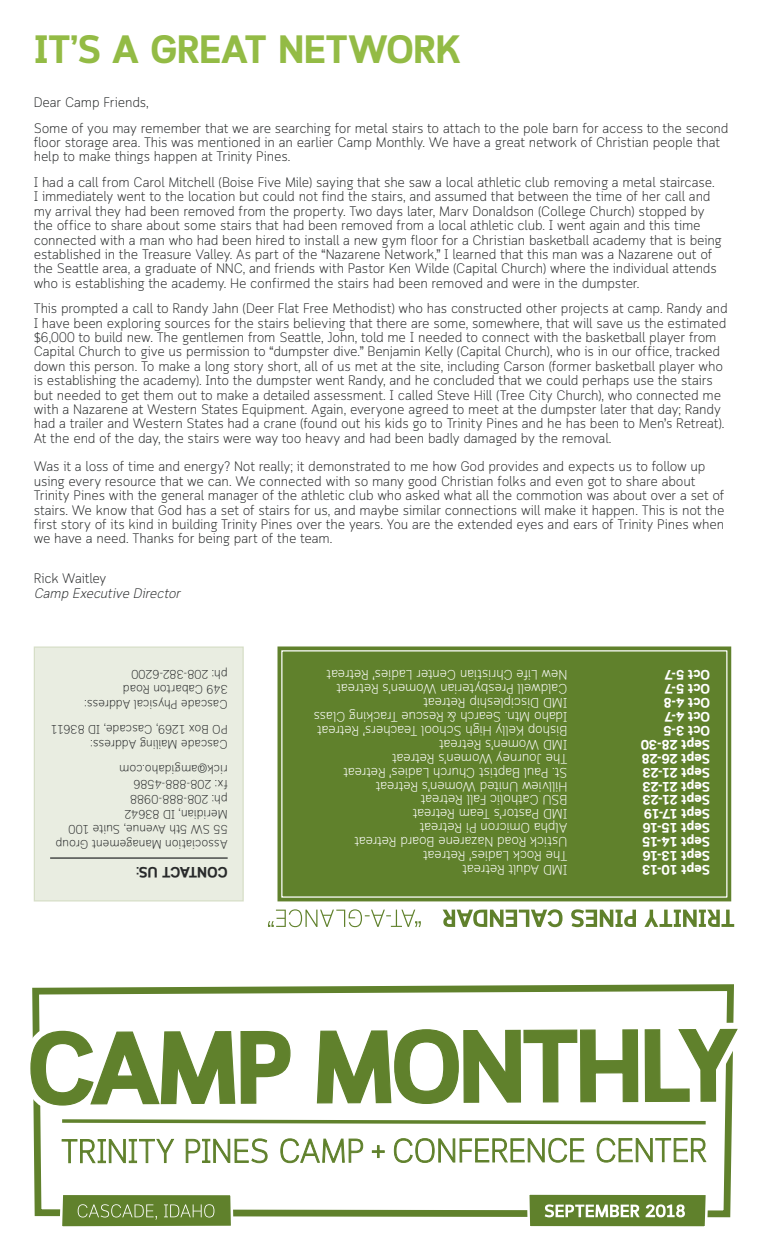
<style>
.page{position:relative;width:765px;height:1260px;background:#fff}
.page>*{position:absolute;margin:0;border:0;box-sizing:border-box;transform-origin:0 0}
.t1{font:700 39.5px "Cloud";letter-spacing:-.02em;color:#93bb45}
.t2{font:700 15px "Cloud";letter-spacing:-.025em;color:#282a2b}
.t3{font:300 13.75px/14.4px "Cloud";letter-spacing:-.015em;color:#282a2b}
.t4{font:300 13.75px "Cloud";letter-spacing:-.015em;color:#fff}
.t5{font:700 13.75px "Cloud";letter-spacing:-.015em;color:#fff}
.t6{font:italic 300 13.75px "Cloud";color:#282a2b}
.t7{font:300 12.5px "Cloud";letter-spacing:-.01em;color:#282a2b}
</style>
<div class="page">
<svg style="left:32px;top:984px;width:702px;height:234px"></svg>
<svg style="left:32px;top:1001px;width:702px;height:120px"></svg>
<svg style="left:30px;top:1028px;width:708px;height:78px"></svg>
<svg style="left:59px;top:1118px;width:650px;height:8px"></svg>
<svg style="left:58px;top:1191px;width:177px;height:36px"></svg>
<svg style="left:526px;top:1191px;width:183px;height:36px"></svg>
<div style="left:34px;top:647px;width:210px;height:255px;background:#e9ede1;border:1px solid #d6dec7"></div>
<hr style="left:50px;top:857px;width:178px;height:2px;background:#282a2b">
<svg style="left:268px;top:909px;width:466px;height:18px"></svg>
<div style="left:278px;top:647px;width:453px;height:254px;background:#60812c"></div>
<div style="left:278px;top:647px;width:453px;height:254px;border:4px solid #60812c"></div>
<p class="t1" style="left:34px;top:25px;width:428px">IT’S A GREAT NETWORK</p>
<p class="t3" style="left:34px;top:96px;width:117px">Dear Camp Friends,</p>
<p class="t3" style="left:34px;top:122px;width:696px">Some of you may remember that we are searching for metal stairs to attach to the pole barn for access to the second floor storage area. This was mentioned in an earlier Camp Monthly. We have a great network of Christian people that help to make things happen at Trinity Pines.</p>
<p class="t3" style="left:34px;top:176px;width:690px">I had a call from Carol Mitchell (Boise Five Mile) saying that she saw a local athletic club removing a metal staircase.<br>I immediately went to the location but could not find the stairs, and assumed that between the time of her call and my arrival they had been removed from the property. Two days later, Marv Donaldson (College Church) stopped by the office to share about some stairs that had been removed from a local athletic club. I went again and this time connected with a man who had been hired to install a new gym floor for a Christian basketball academy that is being established in the Treasure Valley. As part of the “Nazarene Network,” I learned that this man was a Nazarene out of the Seattle area, a graduate of NNC, and friends with Pastor Ken Wilde (Capital Church) where the individual attends who is establishing the academy. He confirmed the stairs had been removed and were in the dumpster.</p>
<p class="t3" style="left:34px;top:302px;width:696px">This prompted a call to Randy Jahn (Deer Flat Free Methodist) who has constructed other projects at camp. Randy and I have been exploring sources for the stairs believing that there are some, somewhere, that will save us the estimated $6,000 to build new. The gentlemen from Seattle, John, told me I needed to connect with the basketball player from Capital Church to give us permission to “dumpster dive.” Benjamin Kelly (Capital Church), who is in our office, tracked down this person. To make a long story short, all of us met at the site, including Carson (former basketball player who is establishing the academy). Into the dumpster went Randy, and he concluded that we could perhaps use the stairs but needed to get them out to make a detailed assessment. I called Steve Hill (Tree City Church), who connected me with a Nazarene at Western States Equipment. Again, everyone agreed to meet at the dumpster later that day; Randy had a trailer and Western States had a crane (found out his kids go to Trinity Pines and he has been to Men’s Retreat).<br>At the end of the day, the stairs were way too heavy and had been badly damaged by the removal.</p>
<p class="t3" style="left:34px;top:460px;width:673px">Was it a loss of time and energy? Not really; it demonstrated to me how God provides and expects us to follow up</p>
<p class="t3" style="left:34px;top:475px;width:692px">using every resource that we can. We connected with so many good Christian folks and even got to share about Trinity Pines with the general manager of the athletic club who asked what all the commotion was about over a set of stairs. We know that God has a set of stairs for us, and maybe similar connections will make it happen. This is not the first story of its kind in building Trinity Pines over the years. You are the extended eyes and ears of Trinity Pines when we have a need. Thanks for being part of the team.</p>
<p class="t3" style="left:34px;top:572px;width:74px">Rick Waitley</p>
<p class="t6" style="left:34px;top:585px;width:152px">Camp Executive Director</p>
<p class="t7" style="left:228px;top:682px;width:98px;rotate:-180deg">ph: 208-382-6200</p>
<p class="t7" style="left:228px;top:697px;width:106px;rotate:-180deg">349 Cabarton Road</p>
<p class="t7" style="left:228px;top:712px;width:145px;rotate:-180deg">Cascade Physical Address:</p>
<p class="t7" style="left:228px;top:737px;width:179px;rotate:-180deg">PO Box 1269, Cascade, ID 83611</p>
<p class="t7" style="left:228px;top:752px;width:139px;rotate:-180deg">Cascade Mailing Address:</p>
<p class="t7" style="left:228px;top:777px;width:110px;rotate:-180deg">rick@amgidaho.com</p>
<p class="t7" style="left:228px;top:792px;width:96px;rotate:-180deg">fx: 208-888-4586</p>
<p class="t7" style="left:228px;top:807px;width:99px;rotate:-180deg">ph: 208-888-0988</p>
<p class="t7" style="left:228px;top:822px;width:105px;rotate:-180deg">Meridian, ID 83642</p>
<p class="t7" style="left:228px;top:837px;width:161px;rotate:-180deg">55 SW 5th Avenue, Suite 100</p>
<p class="t7" style="left:228px;top:852px;width:174px;rotate:-180deg">Association Management Group</p>
<p class="t2" style="left:228px;top:881px;width:93px;rotate:-180deg">CONTACT US:</p>
<p class="t4" style="left:567px;top:683px;width:242px;rotate:-180deg">New Life Christian Center Ladies’ Retreat</p>
<p class="t4" style="left:567px;top:697px;width:232px;rotate:-180deg">Caldwell Presbyterian Women’s Retreat</p>
<p class="t4" style="left:567px;top:711px;width:146px;rotate:-180deg">IMD Discipleship Retreat</p>
<p class="t4" style="left:567px;top:725px;width:255px;rotate:-180deg">Idaho Mtn. Search &amp; Rescue Tracking Class</p>
<p class="t4" style="left:567px;top:739px;width:252px;rotate:-180deg">Bishop Kelly High School Teachers’ Retreat</p>
<p class="t4" style="left:567px;top:753px;width:130px;rotate:-180deg">IMD Women’s Retreat</p>
<p class="t4" style="left:567px;top:766px;width:177px;rotate:-180deg">The Journey Women’s Retreat</p>
<p class="t4" style="left:567px;top:780px;width:225px;rotate:-180deg">St. Paul Baptist Church Ladies’ Retreat</p>
<p class="t4" style="left:567px;top:794px;width:193px;rotate:-180deg">Hillview United Women’s Retreat</p>
<p class="t4" style="left:567px;top:808px;width:148px;rotate:-180deg">BSU Catholic Fall Retreat</p>
<p class="t4" style="left:567px;top:822px;width:156px;rotate:-180deg">IMD Pastor’s Team Retreat</p>
<p class="t4" style="left:567px;top:836px;width:149px;rotate:-180deg">Alpha Omicron Pi Retreat</p>
<p class="t4" style="left:567px;top:850px;width:215px;rotate:-180deg">Ustick Road Nazarene Board Retreat</p>
<p class="t4" style="left:567px;top:864px;width:146px;rotate:-180deg">The Rock Ladies’ Retreat</p>
<p class="t4" style="left:567px;top:878px;width:106px;rotate:-180deg">IMD Adult Retreat</p>
<p class="t5" style="left:710px;top:683px;width:47px;rotate:-180deg">Oct 5-7</p>
<p class="t5" style="left:710px;top:697px;width:47px;rotate:-180deg">Oct 5-7</p>
<p class="t5" style="left:710px;top:711px;width:48px;rotate:-180deg">Oct 4-8</p>
<p class="t5" style="left:710px;top:725px;width:47px;rotate:-180deg">Oct 4-7</p>
<p class="t5" style="left:710px;top:739px;width:48px;rotate:-180deg">Oct 3-5</p>
<p class="t5" style="left:710px;top:753px;width:71px;rotate:-180deg">Sept 28-30</p>
<p class="t5" style="left:710px;top:767px;width:70px;rotate:-180deg">Sept 26-28</p>
<p class="t5" style="left:710px;top:781px;width:69px;rotate:-180deg">Sept 21-23</p>
<p class="t5" style="left:710px;top:795px;width:69px;rotate:-180deg">Sept 21-23</p>
<p class="t5" style="left:710px;top:809px;width:69px;rotate:-180deg">Sept 21-23</p>
<p class="t5" style="left:710px;top:823px;width:68px;rotate:-180deg">Sept 17-19</p>
<p class="t5" style="left:710px;top:836px;width:69px;rotate:-180deg">Sept 15-16</p>
<p class="t5" style="left:710px;top:850px;width:70px;rotate:-180deg">Sept 14-15</p>
<p class="t5" style="left:710px;top:864px;width:69px;rotate:-180deg">Sept 13-16</p>
<p class="t5" style="left:710px;top:878px;width:70px;rotate:-180deg">Sept 10-13</p>
</div>
